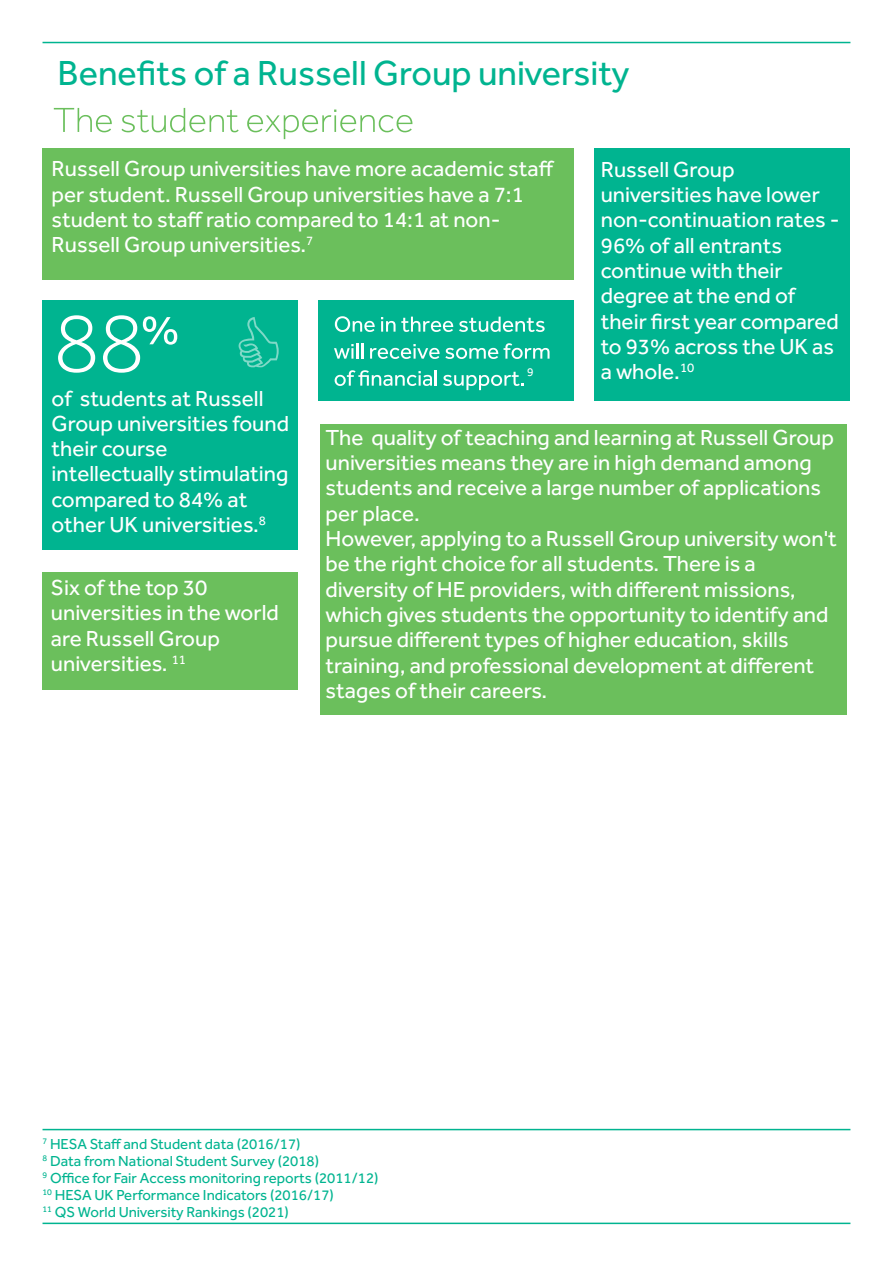
<style>
.page{position:relative;width:893px;height:1263px;background:#fff}
.page>*{position:absolute;margin:0;border:0;box-sizing:border-box;transform-origin:0 0}
.t1{font:36px "Effra";color:#00b490}
.t2{font:22.5px/25.3px "Effra";color:#fff}
.t3{font:15px/17px "Effra";color:#00b490}
.t4{font:12px "Effra";color:#fff}
</style>
<div class="page">
<div style="left:320px;top:424px;width:527px;height:291px;background:#6bbf5c"></div>
<hr style="left:43px;top:1222px;width:807px;height:2px;background:#00b490">
<hr style="left:43px;top:1129px;width:807px;height:1px;background:#00b490">
<div style="left:42px;top:148px;width:532px;height:132px;background:#6bbf5c"></div>
<svg style="left:54px;top:108px;width:58px;height:24px"></svg>
<svg style="left:121px;top:108px;width:118px;height:24px"></svg>
<svg style="left:247px;top:110px;width:165px;height:29px"></svg>
<div style="left:42px;top:300px;width:255px;height:249px;background:#00b490"></div>
<div style="left:319px;top:300px;width:255px;height:101px;background:#00b490"></div>
<svg style="left:335px;top:316px;width:40px;height:16px"></svg>
<svg style="left:381px;top:317px;width:72px;height:15px"></svg>
<svg style="left:459px;top:317px;width:86px;height:15px"></svg>
<svg style="left:334px;top:344px;width:29px;height:15px"></svg>
<svg style="left:370px;top:344px;width:128px;height:15px"></svg>
<svg style="left:504px;top:343px;width:46px;height:16px"></svg>
<svg style="left:335px;top:370px;width:102px;height:16px"></svg>
<svg style="left:443px;top:372px;width:81px;height:18px"></svg>
<svg style="left:58px;top:315px;width:37px;height:58px"></svg>
<svg style="left:103px;top:315px;width:74px;height:58px"></svg>
<svg style="left:239px;top:317px;width:40px;height:50px"></svg>
<hr style="left:43px;top:42px;width:807px;height:1px;background:#00b490">
<div style="left:594px;top:148px;width:255px;height:253px;background:#00b490"></div>
<div style="left:42px;top:572px;width:255px;height:118px;background:#6bbf5c"></div>
<h1 class="t1" style="left:58px;top:61px;width:574px">Benefits of a Russell Group university</h1>
<p class="t2" style="left:52px;top:158px;width:504px">Russell Group universities have more academic staff per student. Russell Group universities have a 7:1 student to staff ratio compared to 14:1 at non-Russell Group universities.<sup>7</sup></p>
<p class="t4" style="left:527px;top:368px;width:8px">9</p>
<p class="t2" style="left:601px;top:159px;width:241px">Russell Group universities have lower non-continuation rates -<br>96% of all entrants continue with their degree at the end of their first year compared to 93% across the UK as a whole.<sup>10</sup></p>
<p class="t2" style="left:51px;top:388px;width:239px">of students at Russell<br>Group universities found their course intellectually stimulating compared to 84% at other UK universities.<sup>8</sup></p>
<p class="t2" style="left:51px;top:577px;width:229px">Six of the top 30 universities in the world are Russell Group universities. <sup>11</sup></p>
<p class="t2" style="left:326px;top:427px;width:513px">The quality of teaching and learning at Russell Group universities means they are in high demand among students and receive a large number of applications per place.<br>However, applying to a Russell Group university won't be the right choice for all students. There is a diversity of HE providers, with different missions, which gives students the opportunity to identify and pursue different types of higher education, skills training, and professional development at different stages of their careers.</p>
<p class="t3" style="left:43px;top:1137px;width:338px"><sup>7</sup> HESA Staff and Student data (2016/17)<br><sup>8</sup> Data from National Student Survey (2018)<br><sup>9</sup> Office for Fair Access monitoring reports (2011/12)<br><sup>10</sup> HESA UK Performance Indicators (2016/17)<br><sup>11</sup> QS World University Rankings (2021)</p>
</div>
